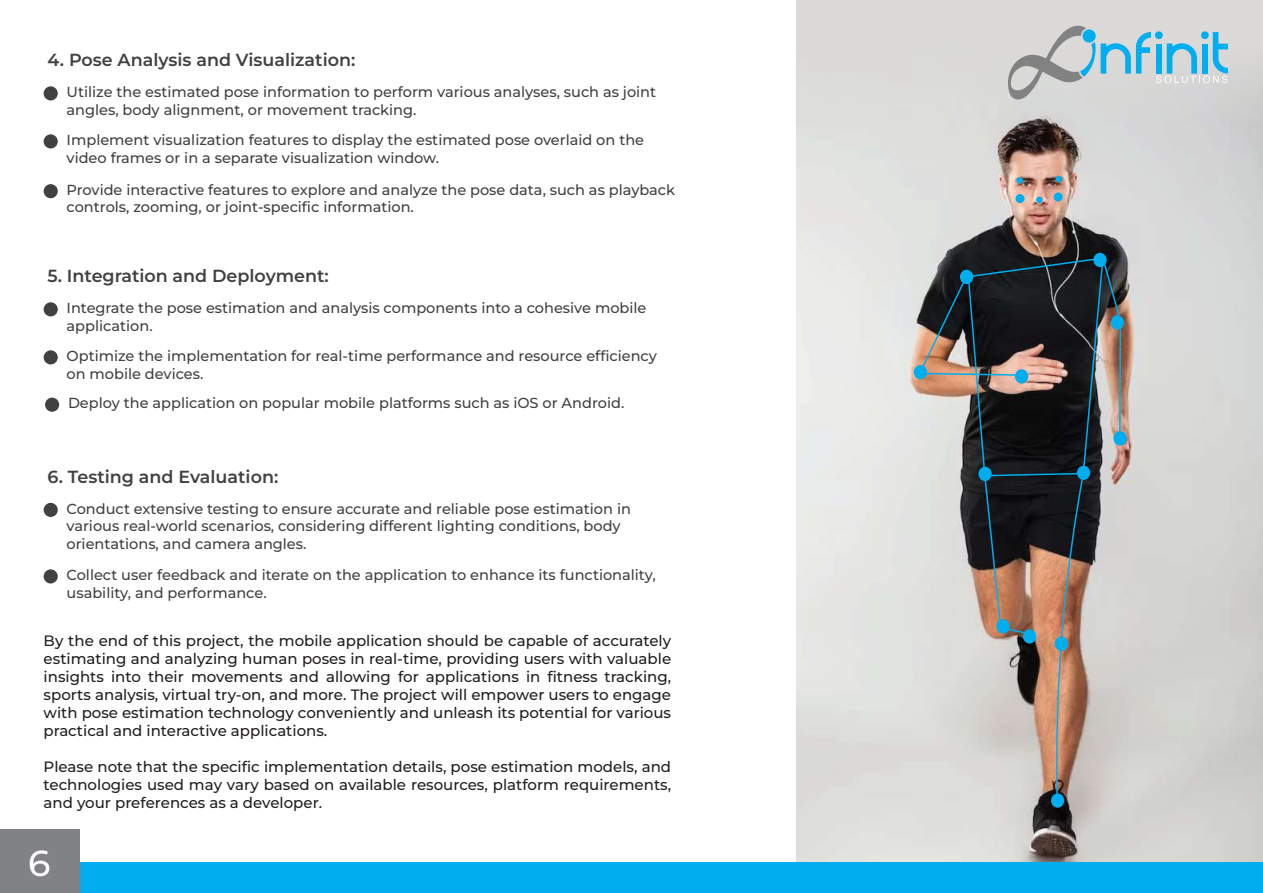
<style>
.page{position:relative;width:1263px;height:893px;background:#fff}
.page>*{position:absolute;margin:0;border:0;box-sizing:border-box;transform-origin:0 0}
.t1{font:500 36.15px "Montserrat";color:#fff}
.t2{font:600 17.55px "Montserrat";color:#414042}
.t3{font:500 15px/18px "Montserrat";color:#231f20;text-align:justify}
.t4{font:500 14.55px/17.4px "Montserrat";color:#414042}
</style>
<div class="page">
<img style="left:796px;top:127px;width:467px;height:735px">
<div style="left:796px;top:0;width:467px;height:127px;background:#dbdad8"></div>
<div style="left:44px;top:86px;width:14px;height:14px;background:#414042;border-radius:50%"></div>
<div style="left:44px;top:134px;width:14px;height:14px;background:#414042;border-radius:50%"></div>
<div style="left:44px;top:184px;width:14px;height:14px;background:#414042;border-radius:50%"></div>
<div style="left:44px;top:302px;width:14px;height:14px;background:#414042;border-radius:50%"></div>
<div style="left:44px;top:350px;width:14px;height:14px;background:#414042;border-radius:50%"></div>
<div style="left:45px;top:398px;width:14px;height:14px;background:#414042;border-radius:50%"></div>
<div style="left:44px;top:503px;width:14px;height:14px;background:#414042;border-radius:50%"></div>
<div style="left:44px;top:569px;width:14px;height:14px;background:#414042;border-radius:50%"></div>
<div style="left:0;top:862px;width:1263px;height:31px;background:#00aeef"></div>
<svg style="left:1008px;top:25px;width:220px;height:75px"></svg>
<div style="left:0;top:829px;width:79px;height:64px;background:#808285"></div>
<svg style="left:917px;top:256px;width:205px;height:549px;background:#88807b"></svg>
<div style="left:960px;top:270px;width:13px;height:14px;background:#00aeef;border-radius:50%"></div>
<div style="left:914px;top:365px;width:13px;height:14px;background:#00aeef;border-radius:50%"></div>
<div style="left:1015px;top:369px;width:13px;height:15px;background:#00aeef;border-radius:50%"></div>
<div style="left:978px;top:467px;width:14px;height:14px;background:#00aeef;border-radius:50%"></div>
<div style="left:1093px;top:253px;width:13px;height:14px;background:#00aeef;border-radius:50%"></div>
<div style="left:1111px;top:315px;width:13px;height:15px;background:#00aeef;border-radius:50%"></div>
<div style="left:1113px;top:431px;width:14px;height:15px;background:#00aeef;border-radius:50%"></div>
<div style="left:1077px;top:466px;width:13px;height:14px;background:#00aeef;border-radius:50%"></div>
<div style="left:996px;top:619px;width:14px;height:14px;background:#00aeef;border-radius:50%"></div>
<div style="left:1055px;top:637px;width:13px;height:14px;background:#00aeef;border-radius:50%"></div>
<div style="left:1051px;top:793px;width:13px;height:15px;background:#00aeef;border-radius:50%"></div>
<div style="left:1023px;top:629px;width:13px;height:15px;background:#00aeef;border-radius:50%"></div>
<div style="left:1015px;top:194px;width:9px;height:9px;background:#00aeef;border-radius:50%"></div>
<div style="left:1054px;top:192px;width:9px;height:9px;background:#00aeef;border-radius:50%"></div>
<div style="left:1016px;top:177px;width:7px;height:7px;background:#00aeef;border-radius:50%"></div>
<div style="left:1055px;top:176px;width:7px;height:6px;background:#00aeef;border-radius:50%"></div>
<svg style="left:1036px;top:197px;width:6px;height:6px"></svg>
<p class="t2" style="left:48px;top:49px;width:309px">4. Pose Analysis and Visualization:</p>
<p class="t4" style="left:67px;top:83px;width:591px">Utilize the estimated pose information to perform various analyses, such as joint angles, body alignment, or movement tracking.</p>
<p class="t4" style="left:67px;top:131px;width:579px">Implement visualization features to display the estimated pose overlaid on the video frames or in a separate visualization window.</p>
<p class="t4" style="left:67px;top:181px;width:610px">Provide interactive features to explore and analyze the pose data, such as playback controls, zooming, or joint-specific information.</p>
<p class="t2" style="left:48px;top:264px;width:283px">5. Integration and Deployment:</p>
<p class="t4" style="left:67px;top:299px;width:581px">Integrate the pose estimation and analysis components into a cohesive mobile application.</p>
<p class="t4" style="left:67px;top:347px;width:592px">Optimize the implementation for real-time performance and resource efficiency on mobile devices.</p>
<p class="t4" style="left:68px;top:394px;width:558px">Deploy the application on popular mobile platforms such as iOS or Android.</p>
<p class="t2" style="left:48px;top:465px;width:232px">6. Testing and Evaluation:</p>
<p class="t4" style="left:67px;top:500px;width:566px">Conduct extensive testing to ensure accurate and reliable pose estimation in various real-world scenarios, considering different lighting conditions, body orientations, and camera angles.</p>
<p class="t4" style="left:67px;top:566px;width:591px">Collect user feedback and iterate on the application to enhance its functionality, usability, and performance.</p>
<p class="t3" style="left:44px;top:631px;width:629px">By the end of this project, the mobile application should be capable of accurately estimating and analyzing human poses in real-time, providing users with valuable insights into their movements and allowing for applications in fitness tracking, sports analysis, virtual try-on, and more. The project will empower users to engage with pose estimation technology conveniently and unleash its potential for various practical and interactive applications.</p>
<p class="t3" style="left:44px;top:757px;width:629px">Please note that the specific implementation details, pose estimation models, and technologies used may vary based on available resources, platform requirements, and your preferences as a developer.</p>
<h1 class="t1" style="left:28px;top:839px;width:24px">6</h1>
</div>
